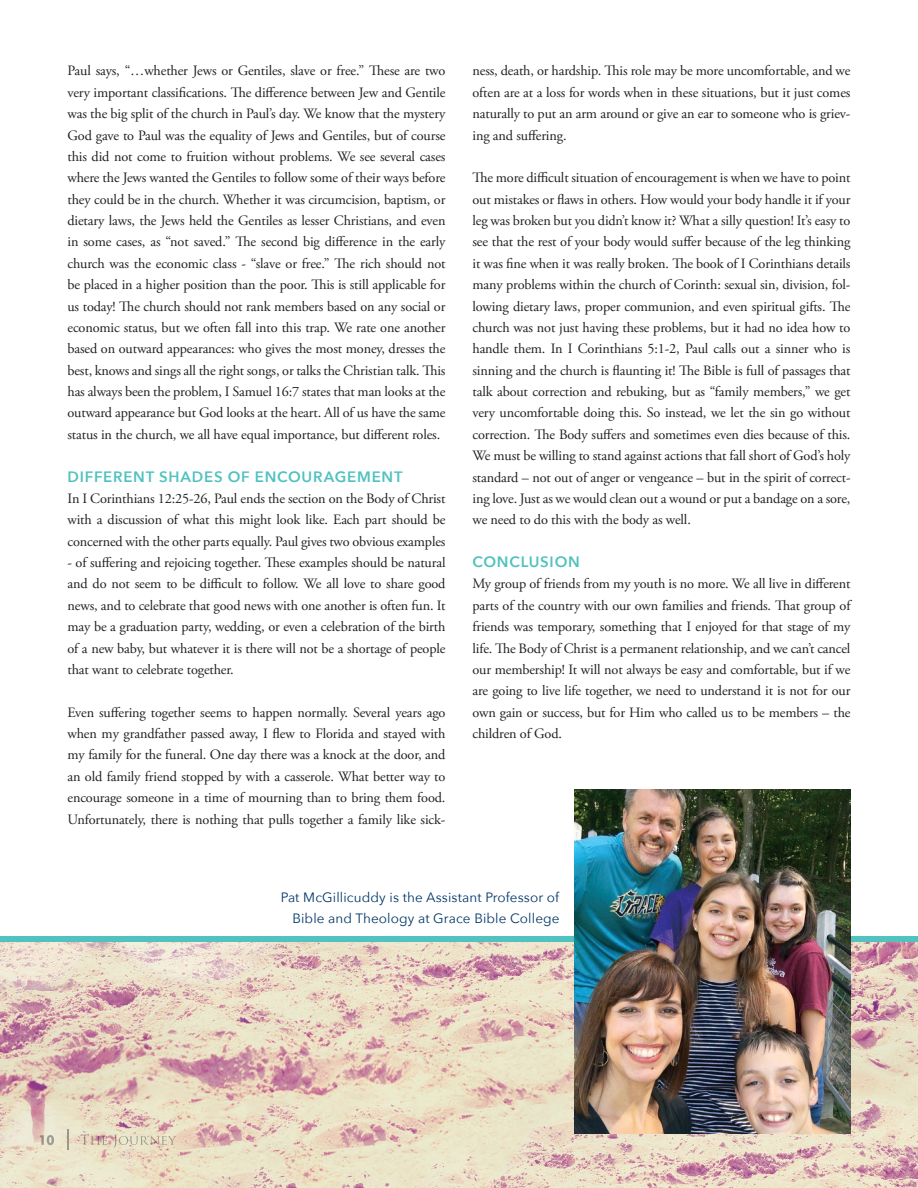
<style>
.page{position:relative;width:918px;height:1188px;background:#fff}
.page>*{position:absolute;margin:0;border:0;box-sizing:border-box;transform-origin:0 0}
.t1{font:600 15px "Avenir Next";letter-spacing:.05em;color:#51c2bf}
.t2{font:14.25px/21.3px "Adobe Garamond Pro";letter-spacing:-.01em;color:#231f20;text-align:justify}
.t3{font:13.5px/21px "Avenir Next";letter-spacing:.01em;color:#003667;text-align:right}
</style>
<div class="page">
<img style="left:0;top:942px;width:918px;height:246px">
<div style="left:0;top:936px;width:918px;height:6px;background:#51c2bf"></div>
<img style="left:575px;top:789px;width:275px;height:345px">
<img style="left:67px;top:1129px;width:2px;height:21px">
<img style="left:71px;top:1134px;width:105px;height:14px">
<img style="left:39px;top:1135px;width:15px;height:10px">
<p class="t2" style="left:68px;top:61px;width:380px">Paul says, “…whether Jews or Gentiles, slave or free.” These are two very important classifications. The difference between Jew and Gentile was the big split of the church in Paul’s day. We know that the mystery God gave to Paul was the equality of Jews and Gentiles, but of course this did not come to fruition without problems. We see several cases where the Jews wanted the Gentiles to follow some of their ways before they could be in the church. Whether it was circumcision, baptism, or dietary laws, the Jews held the Gentiles as lesser Christians, and even in some cases, as “not saved.” The second big difference in the early church was the economic class - “slave or free.” The rich should not be placed in a higher position than the poor. This is still applicable for us today! The church should not rank members based on any social or economic status, but we often fall into this trap. We rate one another based on outward appearances: who gives the most money, dresses the best, knows and sings all the right songs, or talks the Christian talk. This has always been the problem, I Samuel 16:7 states that man looks at the outward appearance but God looks at the heart. All of us have the same status in the church, we all have equal importance, but different roles.</p>
<p class="t1" style="left:68px;top:463px;width:337px">DIFFERENT SHADES OF ENCOURAGEMENT</p>
<p class="t2" style="left:68px;top:488px;width:380px">In I Corinthians 12:25-26, Paul ends the section on the Body of Christ with a discussion of what this might look like. Each part should be concerned with the other parts equally. Paul gives two obvious examples</p>
<p class="t2" style="left:68px;top:552px;width:380px">- of suffering and rejoicing together. These examples should be natural and do not seem to be difficult to follow. We all love to share good news, and to celebrate that good news with one another is often fun. It may be a graduation party, wedding, or even a celebration of the birth of a new baby, but whatever it is there will not be a shortage of people that want to celebrate together.</p>
<p class="t2" style="left:68px;top:702px;width:380px">Even suffering together seems to happen normally. Several years ago when my grandfather passed away, I flew to Florida and stayed with my family for the funeral. One day there was a knock at the door, and an old family friend stopped by with a casserole. What better way to encourage someone in a time of mourning than to bring them food.<br>Unfortunately, there is nothing that pulls together a family like sick-</p>
<p class="t2" style="left:472px;top:61px;width:380px">ness, death, or hardship. This role may be more uncomfortable, and we often are at a loss for words when in these situations, but it just comes naturally to put an arm around or give an ear to someone who is griev&shy;ing and suffering.</p>
<p class="t2" style="left:472px;top:168px;width:380px">The more difficult situation of encouragement is when we have to point out mistakes or flaws in others. How would your body handle it if your leg was broken but you didn’t know it? What a silly question! It’s easy to see that the rest of your body would suffer because of the leg thinking it was fine when it was really broken. The book of I Corinthians details many problems within the church of Corinth: sexual sin, division, fol&shy;lowing dietary laws, proper communion, and even spiritual gifts. The church was not just having these problems, but it had no idea how to handle them. In I Corinthians 5:1-2, Paul calls out a sinner who is sinning and the church is flaunting it! The Bible is full of passages that talk about correction and rebuking, but as “family members,” we get very uncomfortable doing this. So instead, we let the sin go without correction. The Body suffers and sometimes even dies because of this.<br>We must be willing to stand against actions that fall short of God’s holy standard – not out of anger or vengeance – but in the spirit of correct&shy;ing love. Just as we would clean out a wound or put a bandage on a sore, we need to do this with the body as well.</p>
<p class="t1" style="left:472px;top:549px;width:109px">CONCLUSION</p>
<p class="t2" style="left:472px;top:574px;width:380px">My group of friends from my youth is no more. We all live in different parts of the country with our own families and friends. That group of friends was temporary, something that I enjoyed for that stage of my life. The Body of Christ is a permanent relationship, and we can’t cancel our membership! It will not always be easy and comfortable, but if we are going to live life together, we need to understand it is not for our own gain or success, but for Him who called us to be members – the children of God.</p>
<p class="t3" style="left:281px;top:886px;width:280px">Pat McGillicuddy is the Assistant Professor of<br>Bible and Theology at Grace Bible College</p>
</div>
